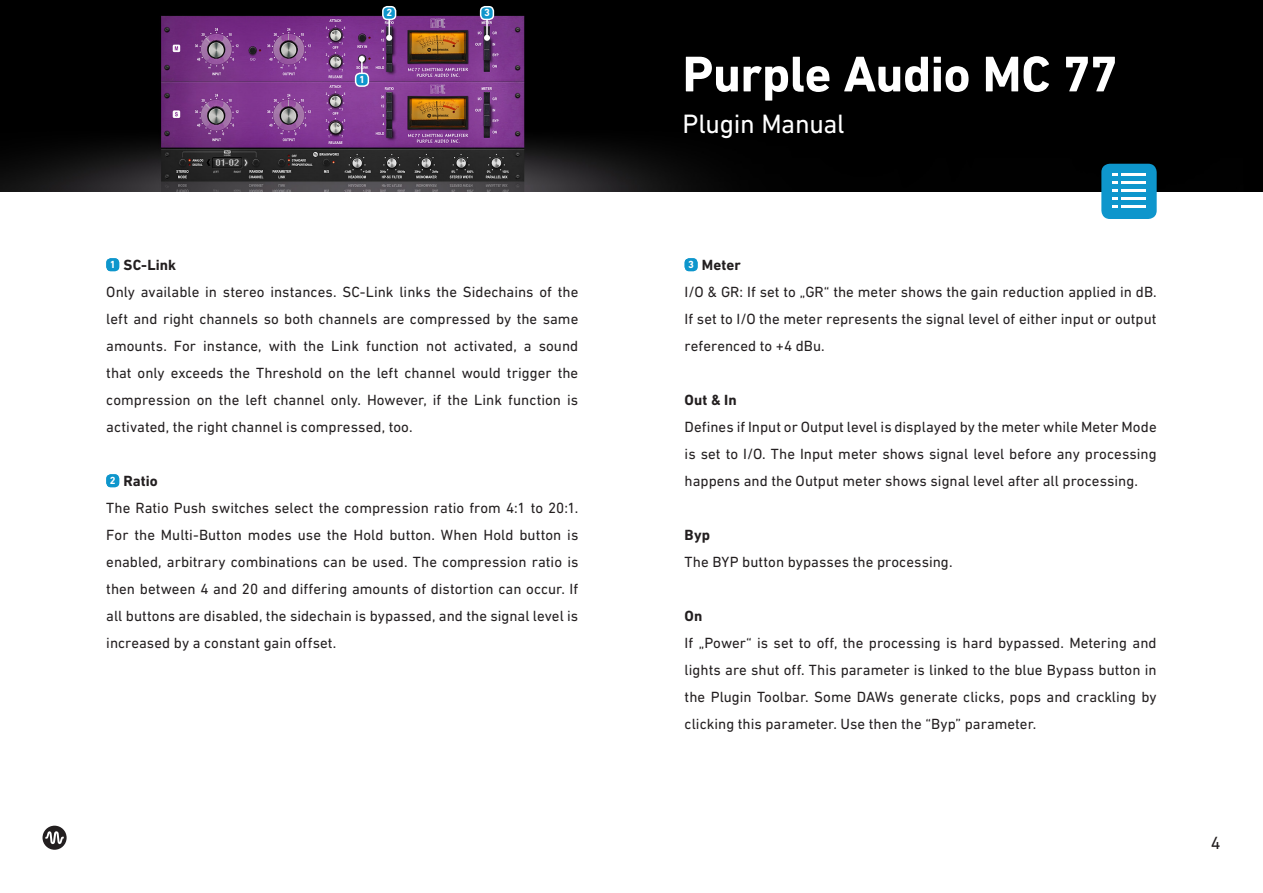
<style>
.page{position:relative;width:1263px;height:893px;background:#fff}
.page>*{position:absolute;margin:0;border:0;box-sizing:border-box;transform-origin:0 0}
.Headline_Cover{font:700 51px "DIN Next LT Pro";letter-spacing:-.01em;color:#fff}
.Subheadline_Cover{font:27px "DIN Next LT Pro";letter-spacing:-.015em;color:#fff}
.t1{font:18px "DIN Next LT Pro";color:#231f20}
.Text{font:15px/27px "DIN Next LT Pro";letter-spacing:.005em;color:#231f20;text-align:justify}
.Text_Bold{font:700 15px "DIN Next LT Pro";letter-spacing:.005em;color:#231f20}
.Text-2{font:700 15px "DIN Next LT Pro";color:#231f20}
.Text_Bubbles{font:700 10.5px "DIN Next LT Pro";color:#fff}
</style>
<div class="page">
<svg style="left:43px;top:826px;width:24px;height:24px"></svg>
<img style="left:0;top:0;width:1263px;height:192px">
<div style="left:106px;top:258px;width:13px;height:13px;background:#0e96cc;border-radius:4px"></div>
<div style="left:106px;top:474px;width:13px;height:13px;background:#0e96cc;border-radius:4px"></div>
<div style="left:685px;top:258px;width:13px;height:13px;background:#0e96cc;border-radius:4px"></div>
<div style="left:1101px;top:164px;width:56px;height:55px;background:#0e96cc;border-radius:9px"></div>
<hr style="left:1121px;top:173px;width:25px;height:3px;background:#fff">
<hr style="left:1121px;top:205px;width:25px;height:2px;background:#fff">
<hr style="left:1121px;top:189px;width:25px;height:3px;background:#fff">
<hr style="left:1121px;top:181px;width:25px;height:3px;background:#fff">
<hr style="left:1121px;top:197px;width:25px;height:3px;background:#fff">
<svg style="left:1112px;top:173px;width:5px;height:34px"></svg>
<hr style="left:388px;top:18px;width:2px;height:20px;background:#fff">
<svg style="left:386px;top:35px;width:6px;height:6px"></svg>
<div style="left:383px;top:7px;width:13px;height:12px;background:#0e96cc;border-radius:4px"></div>
<div style="left:382px;top:6px;width:14px;height:14px;border:2px solid #fff;border-radius:4px"></div>
<hr style="left:486px;top:18px;width:2px;height:20px;background:#fff">
<svg style="left:484px;top:35px;width:6px;height:6px"></svg>
<div style="left:481px;top:7px;width:12px;height:12px;background:#0e96cc;border-radius:4px"></div>
<div style="left:480px;top:6px;width:14px;height:14px;border:2px solid #fff;border-radius:4px"></div>
<svg style="left:359px;top:56px;width:6px;height:17px"></svg>
<div style="left:356px;top:73px;width:12px;height:13px;background:#0e96cc;border-radius:4px"></div>
<div style="left:355px;top:73px;width:14px;height:14px;border:2px solid #fff;border-radius:4px"></div>
<p class="Text_Bubbles" style="left:359px;top:73px;width:7px">1</p>
<p class="Text_Bubbles" style="left:386px;top:7px;width:7px">2</p>
<p class="Text_Bubbles" style="left:484px;top:7px;width:7px">3</p>
<p class="Text_Bubbles" style="left:110px;top:258px;width:7px">1</p>
<p class="Text_Bold" style="left:124px;top:256px;width:54px">SC-Link</p>
<p class="Text" style="left:106px;top:278px;width:474px">Only available in stereo instances. SC-Link links the Sidechains of the left and right channels so both channels are compressed by the same amounts. For instance, with the Link function not activated, a sound that only exceeds the Threshold on the left channel would trigger the compression on the left channel only. However, if the Link function is activated, the right channel is compressed, too.</p>
<p class="Text_Bubbles" style="left:110px;top:474px;width:7px">2</p>
<p class="Text_Bold" style="left:124px;top:472px;width:36px">Ratio</p>
<p class="Text" style="left:106px;top:494px;width:474px">The Ratio Push switches select the compression ratio from 4:1 to 20:1.<br>For the Multi-Button modes use the Hold button. When Hold button is enabled, arbitrary combinations can be used. The compression ratio is then between 4 and 20 and differing amounts of distortion can occur. If all buttons are disabled, the sidechain is bypassed, and the signal level is increased by a constant gain offset.</p>
<p class="Headline_Cover" style="left:682px;top:44px;width:437px">Purple Audio MC 77</p>
<p class="Subheadline_Cover" style="left:682px;top:109px;width:164px">Plugin Manual</p>
<p class="Text_Bubbles" style="left:688px;top:258px;width:7px">3</p>
<p class="Text_Bold" style="left:702px;top:256px;width:40px">Meter</p>
<p class="Text" style="left:685px;top:278px;width:473px">I/O &amp; GR: If set to „GR“ the meter shows the gain reduction applied in dB.<br>If set to I/O the meter represents the signal level of either input or output referenced to +4 dBu.</p>
<p class="Text_Bold" style="left:685px;top:391px;width:54px">Out &amp; In</p>
<p class="Text" style="left:685px;top:413px;width:474px">Defines if Input or Output level is displayed by the meter while Meter Mode is set to I/O. The Input meter shows signal level before any processing happens and the Output meter shows signal level after all processing.</p>
<p class="Text_Bold" style="left:685px;top:526px;width:27px">Byp</p>
<p class="Text" style="left:685px;top:548px;width:269px">The BYP button bypasses the processing.</p>
<p class="Text-2" style="left:685px;top:607px;width:19px">On</p>
<p class="Text" style="left:685px;top:629px;width:474px">If „Power“ is set to off, the processing is hard bypassed. Metering and lights are shut off. This parameter is linked to the blue Bypass button in the Plugin Toolbar. Some DAWs generate clicks, pops and crackling by clicking this parameter. Use then the “Byp” parameter.</p>
<p class="t1" style="left:1211px;top:833px;width:11px">4</p>
</div>
